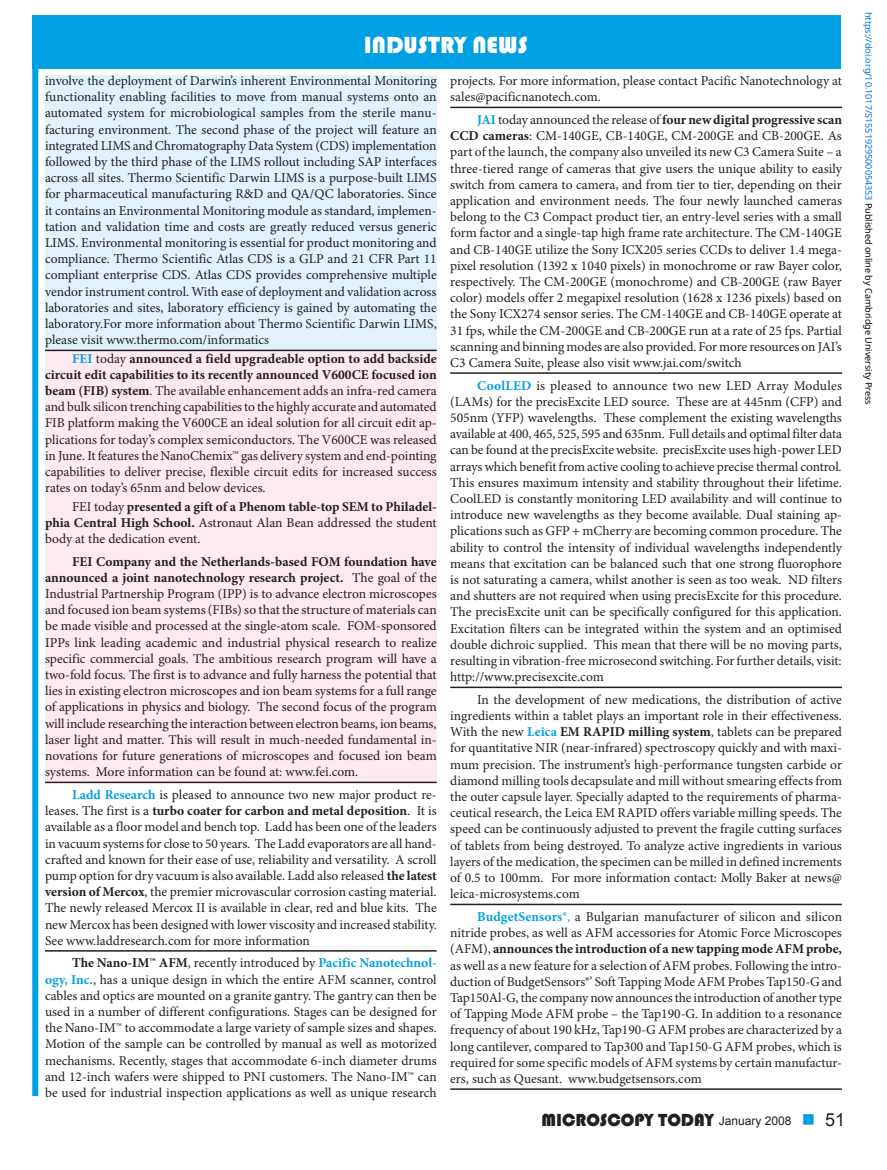
<style>
.page{position:relative;width:887px;height:1170px;background:#fff}
.page>*{position:absolute;margin:0;border:0;box-sizing:border-box;transform-origin:0 0}
.MT_Article_Title_Tex{font:24px "Bauhaus 93";color:#fff}
.t1{font:18px "Bauhaus 93";color:#231f20}
.MT_Body_Text_with_Ru{font:13.5px/16.2px "Minion Pro";color:#231f20;text-align:justify}
.MT_Body_Text{font:13.5px/16.2px "Minion Pro";color:#231f20;text-align:justify}
.t2{font:9px "Noto Sans";color:#0172cf}
.s1{font-weight:700;color:#00a1e3}
.s2{font-weight:700}
.s3{color:#00a1e3}
.s4{font-family:"Arial";font-size:12px}
.s5{font-family:"Arial"}
.s6{color:#000}
</style>
<div class="page">
<div style="left:32px;top:15px;width:808px;height:54px;background:#00a1e3"></div>
<div style="left:32px;top:33px;width:6px;height:1063px;background:#00a1e3"></div>
<div style="left:45px;top:351px;width:391px;height:431px;background:#fce9f1"></div>
<div style="left:45px;top:75px;width:391px;height:275px;background:#e1f2fb"></div>
<hr style="left:45px;top:350px;width:391px;height:1px;background:#231f20">
<hr style="left:45px;top:782px;width:391px;height:1px;background:#231f20">
<hr style="left:45px;top:950px;width:391px;height:2px;background:#231f20">
<hr style="left:450px;top:107px;width:392px;height:1px;background:#231f20">
<hr style="left:450px;top:372px;width:392px;height:2px;background:#231f20">
<hr style="left:450px;top:687px;width:392px;height:1px;background:#231f20">
<hr style="left:450px;top:904px;width:392px;height:1px;background:#231f20">
<hr style="left:450px;top:1088px;width:392px;height:2px;background:#231f20">
<p class="MT_Article_Title_Tex" style="left:364px;top:31px;width:165px">INDUSTRY NEWS</p>
<p class="MT_Body_Text_with_Ru" style="left:45px;top:73px;width:393px">involve the deployment of Darwin’s inherent Environmental Monitoring functionality enabling facilities to move from manual systems onto an automated system for microbiological samples from the sterile manu&shy;facturing environment. The second phase of the project will feature an integrated LIMS and Chromatography Data System (CDS) implementation followed by the third phase of the LIMS rollout including SAP interfaces across all sites. Thermo Scientific Darwin LIMS is a purpose-built LIMS for pharmaceutical manufacturing R&amp;D and QA/QC laboratories. Since it contains an Environmental Monitoring module as standard, implemen&shy;tation and validation time and costs are greatly reduced versus generic LIMS. Environmental monitoring is essential for product monitoring and compliance. Thermo Scientific Atlas CDS is a GLP and 21 CFR Part 11 compliant enterprise CDS. Atlas CDS provides comprehensive multiple vendor instrument control. With ease of deployment and validation across laboratories and sites, laboratory efficiency is gained by automating the laboratory.For more information about Thermo Scientific Darwin LIMS, please visit www.thermo.com/informatics</p>
<p class="MT_Body_Text" style="left:45px;top:351px;width:393px;text-indent:27px"><span class="s1">FEI</span> today <span class="s2">announced a field upgradeable option to add backside circuit edit capabilities to its recently announced V600CE focused ion beam (FIB) system</span>. The available enhancement adds an infra-red camera and bulk silicon trenching capabilities to the highly accurate and automated FIB platform making the V600CE an ideal solution for all circuit edit ap&shy;plications for today’s complex semiconductors. The V600CE was released in June. It features the NanoChemix™ gas delivery system and end-pointing capabilities to deliver precise, flexible circuit edits for increased success rates on today’s 65nm and below devices.</p>
<p class="MT_Body_Text" style="left:45px;top:499px;width:393px;text-indent:27px">FEI today <span class="s2">presented a gift of a Phenom table-top SEM to Philadel&shy;phia Central High School.</span> Astronaut Alan Bean addressed the student body at the dedication event.</p>
<p class="MT_Body_Text_with_Ru" style="left:45px;top:554px;width:393px;text-indent:27px"><span class="s2">FEI Company and the Netherlands-based FOM foundation have announced a joint nanotechnology research project.</span> The goal of the Industrial Partnership Program (IPP) is to advance electron microscopes and focused ion beam systems (FIBs) so that the structure of materials can be made visible and processed at the single-atom scale. FOM-sponsored IPPs link leading academic and industrial physical research to realize specific commercial goals. The ambitious research program will have a two-fold focus. The first is to advance and fully harness the potential that lies in existing electron microscopes and ion beam systems for a full range of applications in physics and biology. The second focus of the program will include researching the interaction between electron beams, ion beams, laser light and matter. This will result in much-needed fundamental in&shy;novations for future generations of microscopes and focused ion beam systems. More information can be found at: www.fei.com.</p>
<p class="MT_Body_Text_with_Ru" style="left:45px;top:787px;width:393px;text-indent:27px"><span class="s1">Ladd Research</span> is pleased to announce two new major product re&shy;leases. The first is a <span class="s2">turbo coater for carbon and metal deposition</span>. It is available as a floor model and bench top. Ladd has been one of the leaders in vacuum systems for close to 50 years. The Ladd evaporators are all hand&shy;crafted and known for their ease of use, reliability and versatility. A scroll pump option for dry vacuum is also available. Ladd also released <span class="s2">the latest version of Mercox</span>, the premier microvascular corrosion casting material.<br>The newly released Mercox II is available in clear, red and blue kits. The new Mercox has been designed with lower viscosity and increased stability.<br>See www.laddresearch.com for more information</p>
<p class="MT_Body_Text_with_Ru" style="left:45px;top:956px;width:393px;text-indent:27px"><span class="s2">The Nano-IM™ AFM</span>, recently introduced by <span class="s1">Pacific Nanotechnol&shy;ogy, Inc.</span>, has a unique design in which the entire AFM scanner, control cables and optics are mounted on a granite gantry. The gantry can then be used in a number of different configurations. Stages can be designed for the Nano-IM™ to accommodate a large variety of sample sizes and shapes.<br>Motion of the sample can be controlled by manual as well as motorized mechanisms. Recently, stages that accommodate 6-inch diameter drums and 12-inch wafers were shipped to PNI customers. The Nano-IM™ can be used for industrial inspection applications as well as unique research</p>
<p class="MT_Body_Text_with_Ru" style="left:450px;top:73px;width:393px">projects. For more information, please contact Pacific Nanotechnology at sales@pacificnanotech.com.</p>
<p class="MT_Body_Text_with_Ru" style="left:450px;top:112px;width:393px;text-indent:27px"><span class="s1">JAI</span> today announced the release of <span class="s2">four new digital progressive scan CCD cameras</span>: CM-140GE, CB-140GE, CM-200GE and CB-200GE. As part of the launch, the company also unveiled its new C3 Camera Suite – a three-tiered range of cameras that give users the unique ability to easily switch from camera to camera, and from tier to tier, depending on their application and environment needs. The four newly launched cameras belong to the C3 Compact product tier, an entry-level series with a small form factor and a single-tap high frame rate architecture. The CM-140GE and CB-140GE utilize the Sony ICX205 series CCDs to deliver 1.4 mega&shy;pixel resolution (1392 x 1040 pixels) in monochrome or raw Bayer color, respectively. The CM-200GE (monochrome) and CB-200GE (raw Bayer color) models offer 2 megapixel resolution (1628 x 1236 pixels) based on the Sony ICX274 sensor series. The CM-140GE and CB-140GE operate at 31 fps, while the CM-200GE and CB-200GE run at a rate of 25 fps. Partial scanning and binning modes are also provided. For more resources on JAI’s C3 Camera Suite, please also visit www.jai.com/switch</p>
<p class="MT_Body_Text_with_Ru" style="left:450px;top:378px;width:393px;text-indent:27px"><span class="s1">CoolLED</span> is pleased to announce two new LED Array Modules (LAMs) for the precisExcite LED source. These are at 445nm (CFP) and 505nm (YFP) wavelengths. These complement the existing wavelengths available at 400, 465, 525, 595 and 635nm. Full details and optimal filter data can be found at the precisExcite website. precisExcite uses high-power LED arrays which benefit from active cooling to achieve precise thermal control.<br>This ensures maximum intensity and stability throughout their lifetime.<br>CoolLED is constantly monitoring LED availability and will continue to introduce new wavelengths as they become available. Dual staining ap&shy;plications such as GFP + mCherry are becoming common procedure. The ability to control the intensity of individual wavelengths independently means that excitation can be balanced such that one strong fluorophore is not saturating a camera, whilst another is seen as too weak. ND filters and shutters are not required when using precisExcite for this procedure.<br>The precisExcite unit can be specifically configured for this application.<br>Excitation filters can be integrated within the system and an optimised double dichroic supplied. This mean that there will be no moving parts, resulting in vibration-free microsecond switching. For further details, visit: http://www.precisexcite.com</p>
<p class="MT_Body_Text_with_Ru" style="left:450px;top:692px;width:393px;text-indent:27px">In the development of new medications, the distribution of active ingredients within a tablet plays an important role in their effectiveness.<br>With the new <span class="s1">Leica</span> <span class="s2">EM RAPID milling system</span>, tablets can be prepared for quantitative NIR (near-infrared) spectroscopy quickly and with maxi&shy;mum precision. The instrument’s high-performance tungsten carbide or diamond milling tools decapsulate and mill without smearing effects from the outer capsule layer. Specially adapted to the requirements of pharma&shy;ceutical research, the Leica EM RAPID offers variable milling speeds. The speed can be continuously adjusted to prevent the fragile cutting surfaces of tablets from being destroyed. To analyze active ingredients in various layers of the medication, the specimen can be milled in defined increments of 0.5 to 100mm. For more information contact: Molly Baker at news@ leica-microsystems.com</p>
<p class="MT_Body_Text_with_Ru" style="left:450px;top:909px;width:393px;text-indent:27px"><span class="s1">BudgetSensors®</span><span class="s3">,</span> a Bulgarian manufacturer of silicon and silicon nitride probes, as well as AFM accessories for Atomic Force Microscopes (AFM), <span class="s2">announces the introduction of a new tapping mode AFM probe, </span>as well as a new feature for a selection of AFM probes. Following the intro&shy;duction of BudgetSensors®’ Soft Tapping Mode AFM Probes Tap150-G and Tap150Al-G, the company now announces the introduction of another type of Tapping Mode AFM probe – the Tap190-G. In addition to a resonance frequency of about 190 kHz, Tap190-G AFM probes are characterized by a long cantilever, compared to Tap300 and Tap150-G AFM probes, which is required for some specific models of AFM systems by certain manufactur&shy;ers, such as Quesant. www.budgetsensors.com</p>
<p class="t1" style="left:541px;top:1110px;width:305px">MICROSCOPY TODAY <span class="s4">January 2008</span> <span class="s3">■</span> <span class="s5">51</span></p>
<p class="t2" style="left:875px;top:12px;width:394px;rotate:90deg">https://doi.org/10.1017/S1551929500054353 <span class="s6">Published online by Cambridge University Press</span></p>
</div>
